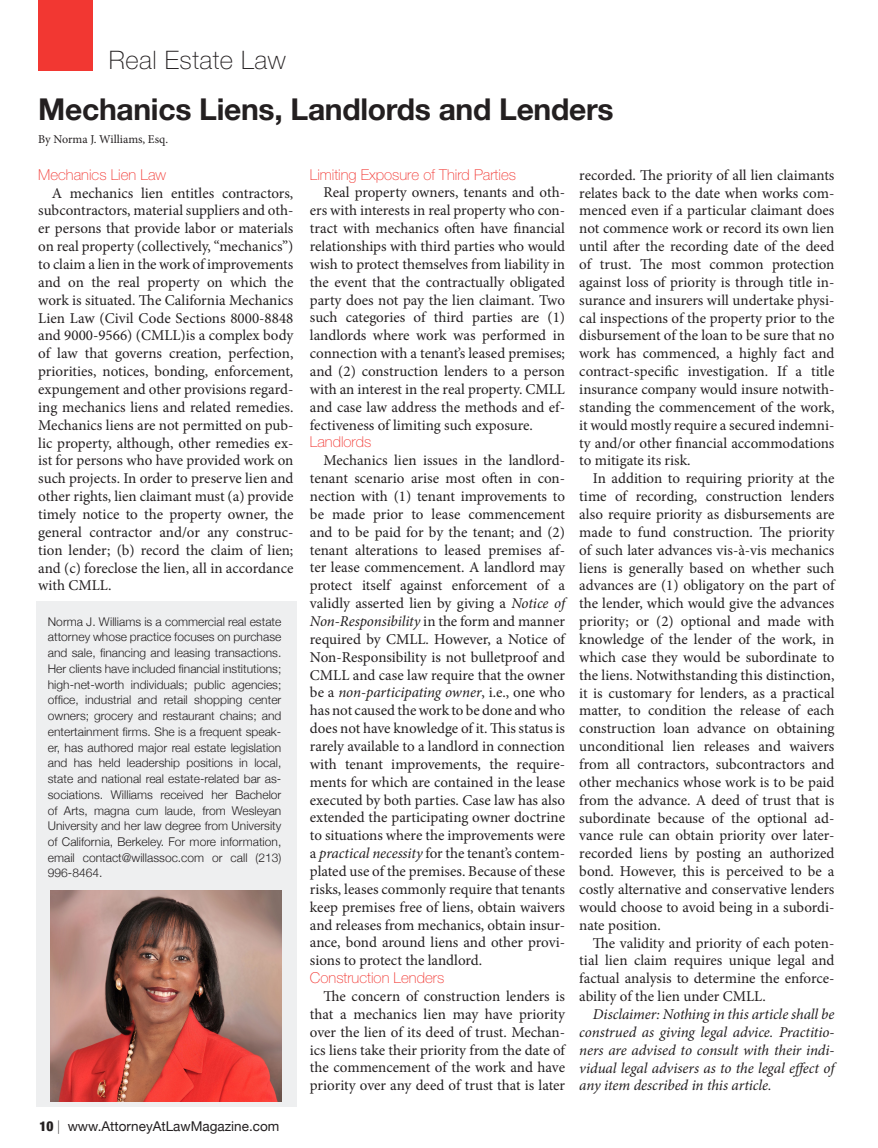
<style>
.page{position:relative;width:878px;height:1148px;background:#fff}
.page>*{position:absolute;margin:0;border:0;box-sizing:border-box;transform-origin:0 0}
.t1{font:700 30px "Helvetica Neue";letter-spacing:-.01em;color:#231f20}
.t2{font:100 25.5px "Helvetica Neue";letter-spacing:.02em;color:#231f20}
.Minion_Pro{font:15px/17.9px "Minion Pro";color:#231f20;text-align:justify}
.Minion_Pro-2{font:italic 15px/17.9px "Minion Pro";letter-spacing:-.005em;color:#231f20;text-align:justify}
.Minion_Pro-3{font:100 15px "Helvetica Neue";color:#f23732}
.t3{font:13.5px "Helvetica Neue";color:#231f20}
.Body_Text{font:300 12px/15.8px "Helvetica Neue";color:#231f20;text-align:justify}
.t4{font:12px "Minion Pro";color:#231f20}
.s1{font-weight:900;font-stretch:condensed}
.s2{font-weight:100}
.s3{font-style:italic}
</style>
<div class="page">
<div style="left:38px;top:0;width:54px;height:71px;background:#f23732"></div>
<div style="left:37px;top:601px;width:260px;height:505px;background:#e9ebec"></div>
<img style="left:50px;top:890px;width:231px;height:211px">
<p class="t2" style="left:109px;top:46px;width:178px">Real Estate Law</p>
<p class="t1" style="left:38px;top:86px;width:577px">Mechanics Liens, Landlords and Lenders</p>
<p class="t4" style="left:38px;top:131px;width:131px">By Norma J. Williams, Esq.</p>
<p class="Minion_Pro-3" style="left:38px;top:166px;width:129px">Mechanics Lien Law</p>
<p class="Minion_Pro" style="left:38px;top:184px;width:257px;text-indent:14px">A mechanics lien entitles contractors, subcontractors, material suppliers and oth&shy;er persons that provide labor or materials on real property (collectively, “mechanics”) to claim a lien in the work of improvements and on the real property on which the work is situated. The California Mechanics Lien Law (Civil Code Sections 8000-8848 and 9000-9566) (CMLL)is a complex body of law that governs creation, perfection, priorities, notices, bonding, enforcement, expungement and other provisions regard&shy;ing mechanics liens and related remedies.<br>Mechanics liens are not permitted on pub&shy;lic property, although, other remedies ex&shy;ist for persons who have provided work on such projects. In order to preserve lien and other rights, lien claimant must (a) provide timely notice to the property owner, the general contractor and/or any construc&shy;tion lender; (b) record the claim of lien; and (c) foreclose the lien, all in accordance with CMLL.</p>
<p class="Body_Text" style="left:48px;top:613px;width:235px">Norma J. Williams is a commercial real estate attorney whose practice focuses on purchase and sale, financing and leasing transactions.<br>Her clients have included financial institutions; high-net-worth individuals; public agencies; office, industrial and retail shopping center owners; grocery and restaurant chains; and entertainment firms. She is a frequent speak&shy;er, has authored major real estate legislation and has held leadership positions in local, state and national real estate-related bar as&shy;sociations. Williams received her Bachelor of Arts, magna cum laude, from Wesleyan University and her law degree from University of California, Berkeley. For more information, email contact@willassoc.com or call (213)<br>996-8464.</p>
<p class="t3" style="left:39px;top:1116px;width:241px"><span class="s1">10</span> <span class="s2">|</span> www.AttorneyAtLawMagazine.com</p>
<p class="Minion_Pro-3" style="left:310px;top:166px;width:208px">Limiting Exposure of Third Parties</p>
<p class="Minion_Pro" style="left:310px;top:184px;width:257px;text-indent:14px">Real property owners, tenants and oth&shy;ers with interests in real property who con&shy;tract with mechanics often have financial relationships with third parties who would wish to protect themselves from liability in the event that the contractually obligated party does not pay the lien claimant. Two such categories of third parties are (1) landlords where work was performed in connection with a tenant’s leased premises; and (2) construction lenders to a person with an interest in the real property. CMLL and case law address the methods and ef&shy;fectiveness of limiting such exposure.</p>
<p class="Minion_Pro-3" style="left:310px;top:433px;width:63px">Landlords</p>
<p class="Minion_Pro" style="left:310px;top:451px;width:257px;text-indent:14px">Mechanics lien issues in the landlord&shy;tenant scenario arise most often in con&shy;nection with (1) tenant improvements to be made prior to lease commencement and to be paid for by the tenant; and (2) tenant alterations to leased premises af&shy;ter lease commencement. A landlord may protect itself against enforcement of a validly asserted lien by giving a <span class="s3">Notice of Non-Responsibility</span> in the form and manner required by CMLL. However, a Notice of Non-Responsibility is not bulletproof and CMLL and case law require that the owner be a <span class="s3">non-participating owner</span>, i.e., one who has not caused the work to be done and who does not have knowledge of it. This status is rarely available to a landlord in connection with tenant improvements, the require&shy;ments for which are contained in the lease executed by both parties. Case law has also extended the participating owner doctrine to situations where the improvements were a <span class="s3">practical necessity</span> for the tenant’s contem&shy;plated use of the premises. Because of these risks, leases commonly require that tenants keep premises free of liens, obtain waivers and releases from mechanics, obtain insur&shy;ance, bond around liens and other provi&shy;sions to protect the landlord.</p>
<p class="Minion_Pro-3" style="left:310px;top:969px;width:136px">Construction Lenders</p>
<p class="Minion_Pro" style="left:310px;top:987px;width:257px;text-indent:14px">The concern of construction lenders is that a mechanics lien may have priority over the lien of its deed of trust. Mechan&shy;ics liens take their priority from the date of the commencement of the work and have priority over any deed of trust that is later</p>
<p class="Minion_Pro" style="left:579px;top:166px;width:257px">recorded. The priority of all lien claimants relates back to the date when works com&shy;menced even if a particular claimant does not commence work or record its own lien until after the recording date of the deed of trust. The most common protection against loss of priority is through title in&shy;surance and insurers will undertake physi&shy;cal inspections of the property prior to the disbursement of the loan to be sure that no work has commenced, a highly fact and contract-specific investigation. If a title insurance company would insure notwith&shy;standing the commencement of the work, it would mostly require a secured indemni&shy;ty and/or other financial accommodations to mitigate its risk.</p>
<p class="Minion_Pro" style="left:579px;top:469px;width:257px;text-indent:14px">In addition to requiring priority at the time of recording, construction lenders also require priority as disbursements are made to fund construction. The priority of such later advances vis-à-vis mechanics liens is generally based on whether such advances are (1) obligatory on the part of the lender, which would give the advances priority; or (2) optional and made with knowledge of the lender of the work, in which case they would be subordinate to the liens. Notwithstanding this distinction, it is customary for lenders, as a practical matter, to condition the release of each construction loan advance on obtaining unconditional lien releases and waivers from all contractors, subcontractors and other mechanics whose work is to be paid from the advance. A deed of trust that is subordinate because of the optional ad&shy;vance rule can obtain priority over later&shy;recorded liens by posting an authorized bond. However, this is perceived to be a costly alternative and conservative lenders would choose to avoid being in a subordi&shy;nate position.</p>
<p class="Minion_Pro" style="left:579px;top:934px;width:257px;text-indent:14px">The validity and priority of each poten&shy;tial lien claim requires unique legal and factual analysis to determine the enforce&shy;ability of the lien under CMLL.</p>
<p class="Minion_Pro-2" style="left:579px;top:1005px;width:257px;text-indent:14px">Disclaimer: Nothing in this article shall be construed as giving legal advice. Practitio&shy;ners are advised to consult with their indi&shy;vidual legal advisers as to the legal effect of any item described in this article.</p>
</div>
